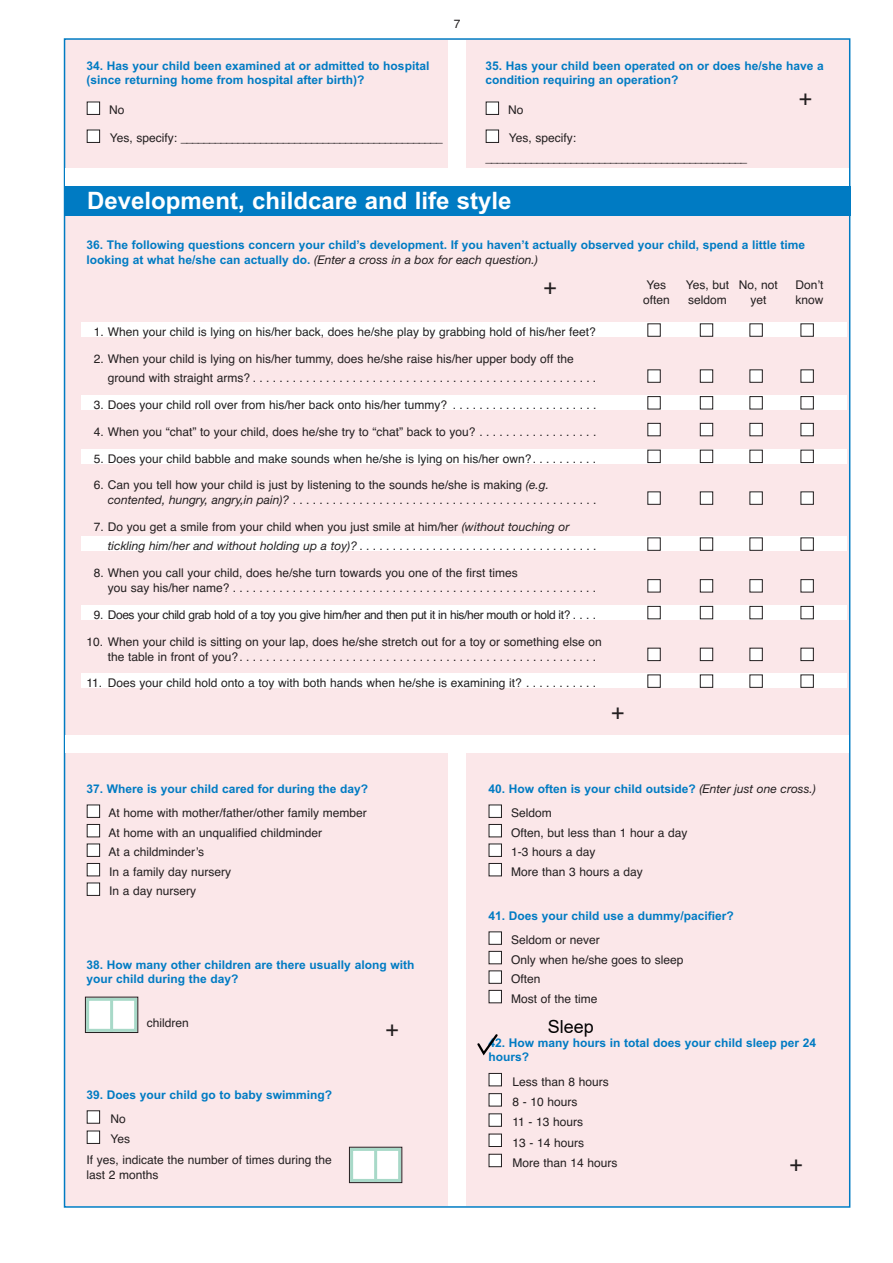
<style>
.page{position:relative;width:893px;height:1263px;background:#fff}
.page>*{position:absolute;margin:0;border:0;box-sizing:border-box;transform-origin:0 0}
.t1{font:700 24px "Arial";color:#fff}
.t2{font:22.5px "Helvetica";color:#231f20}
.t3{font:18px "Arial";color:#000}
.t4{font:12px/15px "Helvetica";color:#231f20}
.t5{font:700 12px/14.7px "Arial";color:#007bc3}
.t6{font:italic 12px "Helvetica Neue";color:#231f20}
.t7{font:12px "Helvetica";letter-spacing:-.035em;color:#231f20}
.s1{color:#fff}
.s2{font-family:"Arial";font-weight:700;font-style:normal;color:#007bc3}
.s3{font-family:"Helvetica Neue";font-style:italic}
.s4{font-family:"Helvetica";font-style:normal}
.s5{font-family:"Helvetica Neue";font-weight:400;font-style:italic;color:#231f20}
</style>
<div class="page">
<div style="left:65px;top:40px;width:784px;height:1166px;background:#fbe7e9"></div>
<div style="left:81px;top:322px;width:765px;height:15px;background:#fff"></div>
<div style="left:81px;top:395px;width:765px;height:15px;background:#fff"></div>
<div style="left:81px;top:449px;width:765px;height:14px;background:#fff"></div>
<div style="left:81px;top:536px;width:765px;height:15px;background:#fff"></div>
<div style="left:81px;top:605px;width:765px;height:15px;background:#fff"></div>
<div style="left:81px;top:673px;width:765px;height:15px;background:#fff"></div>
<div style="left:449px;top:751px;width:17px;height:455px;background:#fff"></div>
<div style="left:65px;top:736px;width:784px;height:17px;background:#fff"></div>
<div style="left:64px;top:186px;width:786px;height:29px;background:#007bc3"></div>
<div style="left:89px;top:1001px;width:45px;height:28px;background:#fff"></div>
<div style="left:86px;top:998px;width:51px;height:34px;border:3px solid #a8d9c8"></div>
<hr style="left:110px;top:998px;width:3px;height:34px;background:#a8d9c8">
<div style="left:85px;top:997px;width:53px;height:36px;border:1px solid #231f20"></div>
<div style="left:353px;top:1151px;width:45px;height:28px;background:#fff"></div>
<div style="left:350px;top:1148px;width:51px;height:34px;border:3px solid #a8d9c8"></div>
<hr style="left:374px;top:1148px;width:3px;height:34px;background:#a8d9c8">
<div style="left:349px;top:1147px;width:53px;height:36px;border:1px solid #231f20"></div>
<div style="left:449px;top:40px;width:17px;height:133px;background:#fff"></div>
<div style="left:65px;top:169px;width:784px;height:17px;background:#fff"></div>
<svg style="left:477px;top:1034px;width:21px;height:21px"></svg>
<p class="t4" style="left:454px;top:17px;width:8px">7</p>
<p class="t5" style="left:87px;top:59px;width:344px">34. Has your child been examined at or admitted to hospital (since returning home from hospital after birth)?</p>
<p class="t4" style="left:87px;top:104px;width:40px"><span class="s1">■</span> No</p>
<p class="t4" style="left:87px;top:132px;width:358px"><span class="s1">■</span> Yes, specify: ______________________________________________</p>
<p class="t5" style="left:485px;top:59px;width:340px">35. Has your child been operated on or does he/she have a condition requiring an operation?</p>
<p class="t4" style="left:485px;top:104px;width:40px"><span class="s1">■</span> No</p>
<p class="t4" style="left:485px;top:130px;width:263px;line-height:19.5px"><span class="s1">■</span> Yes, specify: ______________________________________________</p>
<h2 class="t2" style="left:799px;top:89px;width:15px">+</h2>
<h1 class="t1" style="left:87px;top:192px;width:426px">Development, childcare and life style</h1>
<p class="t5" style="left:87px;top:239px;width:720px">36. The following questions concern your child’s development. If you haven’t actually observed your child, spend a little time</p>
<p class="t6" style="left:87px;top:255px;width:453px"><span class="s2">looking at what he/she can actually do.</span> (Enter a cross in a box for each question.)</p>
<p class="t4" style="left:647px;top:279px;width:21px">Yes</p>
<p class="t4" style="left:686px;top:279px;width:94px">Yes, but No, not</p>
<p class="t4" style="left:795px;top:279px;width:29px">Donʼt</p>
<p class="t4" style="left:643px;top:293px;width:28px">often</p>
<p class="t4" style="left:688px;top:293px;width:40px">seldom</p>
<p class="t4" style="left:750px;top:293px;width:18px">yet</p>
<p class="t4" style="left:795px;top:293px;width:30px">know</p>
<p class="t4" style="left:94px;top:326px;width:503px">1. When your child is lying on his/her back, does he/she play by grabbing hold of his/her feet?</p>
<p class="t4" style="left:108px;top:350px;width:490px;line-height:19.2px;text-indent:-14px">2. When your child is lying on his/her tummy, does he/she raise his/her upper body off the ground with straight arms? . . . . . . . . . . . . . . . . . . . . . . . . . . . . . . . . . . . . . . . . . . . . . . . . . . . .</p>
<p class="t4" style="left:94px;top:398px;width:504px">3. Does your child roll over from his/her back onto his/her tummy? . . . . . . . . . . . . . . . . . . . . . .</p>
<p class="t4" style="left:94px;top:425px;width:504px">4. When you “chat” to your child, does he/she try to “chat” back to you? . . . . . . . . . . . . . . . . . .</p>
<p class="t4" style="left:94px;top:452px;width:504px">5. Does your child babble and make sounds when he/she is lying on his/her own?. . . . . . . . . .</p>
<p class="t4" style="left:108px;top:479px;width:490px;text-indent:-14px">6. Can you tell how your child is just by listening to the sounds he/she is making <span class="s3">(e.g. contented, hungry, angry,in pain)?</span> . . . . . . . . . . . . . . . . . . . . . . . . . . . . . . . . . . . . . . . . . . . . . .</p>
<p class="t4" style="left:94px;top:520px;width:477px">7. Do you get a smile from your child when you just smile at him/her <span class="s3">(without touching or</span></p>
<p class="t6" style="left:108px;top:542px;width:490px">tickling him/her and without holding up a toy)? <span class="s4">. . . . . . . . . . . . . . . . . . . . . . . . . . . . . . . . . . . .</span></p>
<p class="t4" style="left:108px;top:566px;width:490px;text-indent:-14px">8. When you call your child, does he/she turn towards you one of the first times<br>you say his/her name? . . . . . . . . . . . . . . . . . . . . . . . . . . . . . . . . . . . . . . . . . . . . . . . . . . . . . . .</p>
<p class="t7" style="left:94px;top:610px;width:504px">9. Does your child grab hold of a toy you give him/her and then put it in his/her mouth or hold it? . . . .</p>
<p class="t4" style="left:108px;top:635px;width:496px;text-indent:-21px">10. When your child is sitting on your lap, does he/she stretch out for a toy or something else on the table in front of you?. . . . . . . . . . . . . . . . . . . . . . . . . . . . . . . . . . . . . . . . . . . . . . . . . . . . . .</p>
<p class="t4" style="left:87px;top:677px;width:511px">11. Does your child hold onto a toy with both hands when he/she is examining it? . . . . . . . . . . .</p>
<h2 class="t2" style="left:543px;top:278px;width:15px">+</h2>
<p class="t5" style="left:87px;top:782px;width:283px">37. Where is your child cared for during the day?</p>
<p class="t4" style="left:87px;top:807px;width:282px"><span class="s1">■</span> At home with mother/father/other family member</p>
<p class="t4" style="left:87px;top:826px;width:237px"><span class="s1">■</span> At home with an unqualified childminder</p>
<p class="t4" style="left:87px;top:846px;width:119px"><span class="s1">■</span> At a childminderʼs</p>
<p class="t4" style="left:87px;top:865px;width:146px"><span class="s1">■</span> In a family day nursery</p>
<p class="t4" style="left:87px;top:885px;width:111px"><span class="s1">■</span> In a day nursery</p>
<p class="t5" style="left:87px;top:959px;width:329px">38. How many other children are there usually along with your child during the day?</p>
<p class="t4" style="left:94px;top:1016px;width:96px">children children</p>
<h2 class="t2" style="left:385px;top:1020px;width:15px">+</h2>
<p class="t5" style="left:87px;top:1088px;width:247px">39. Does your child go to baby swimming?</p>
<p class="t4" style="left:87px;top:1113px;width:41px"><span class="s1">■</span> No</p>
<p class="t4" style="left:87px;top:1130px;width:247px;line-height:20.2px"><span class="s1">■</span> Yes<br>If yes, indicate the number of times during the</p>
<p class="t4" style="left:87px;top:1168px;width:74px">last 2 months</p>
<h2 class="t2" style="left:611px;top:703px;width:15px">+</h2>
<p class="t5" style="left:488px;top:782px;width:329px">40. How often is your child outside? <span class="s5">(Enter just one cross.)</span></p>
<p class="t4" style="left:488px;top:807px;width:65px"><span class="s1">■</span> Seldom</p>
<p class="t4" style="left:488px;top:826px;width:201px"><span class="s1">■</span> Often, but less than 1 hour a day</p>
<p class="t4" style="left:488px;top:846px;width:109px"><span class="s1">■</span> 1-3 hours a day</p>
<p class="t4" style="left:488px;top:865px;width:156px"><span class="s1">■</span> More than 3 hours a day</p>
<p class="t5" style="left:488px;top:909px;width:247px">41. Does your child use a dummy/pacifier?</p>
<p class="t4" style="left:488px;top:934px;width:113px"><span class="s1">■</span> Seldom or never</p>
<p class="t4" style="left:488px;top:953px;width:197px"><span class="s1">■</span> Only when he/she goes to sleep</p>
<p class="t4" style="left:488px;top:973px;width:54px"><span class="s1">■</span> Often</p>
<p class="t4" style="left:488px;top:992px;width:111px"><span class="s1">■</span> Most of the time</p>
<p class="t5" style="left:488px;top:1036px;width:329px">42. How many hours in total does your child sleep per 24 hours?</p>
<p class="t4" style="left:488px;top:1075px;width:122px"><span class="s1">■</span> Less than 8 hours</p>
<p class="t4" style="left:488px;top:1095px;width:91px"><span class="s1">■</span> 8 - 10 hours</p>
<p class="t4" style="left:488px;top:1116px;width:96px"><span class="s1">■</span> 11 - 13 hours</p>
<p class="t4" style="left:488px;top:1136px;width:97px"><span class="s1">■</span> 13 - 14 hours</p>
<p class="t4" style="left:488px;top:1156px;width:131px"><span class="s1">■</span> More than 14 hours</p>
<h2 class="t2" style="left:789px;top:1155px;width:15px">+</h2>
<h3 class="t3" style="left:548px;top:1014px;width:48px">Sleep</h3>
</div>
